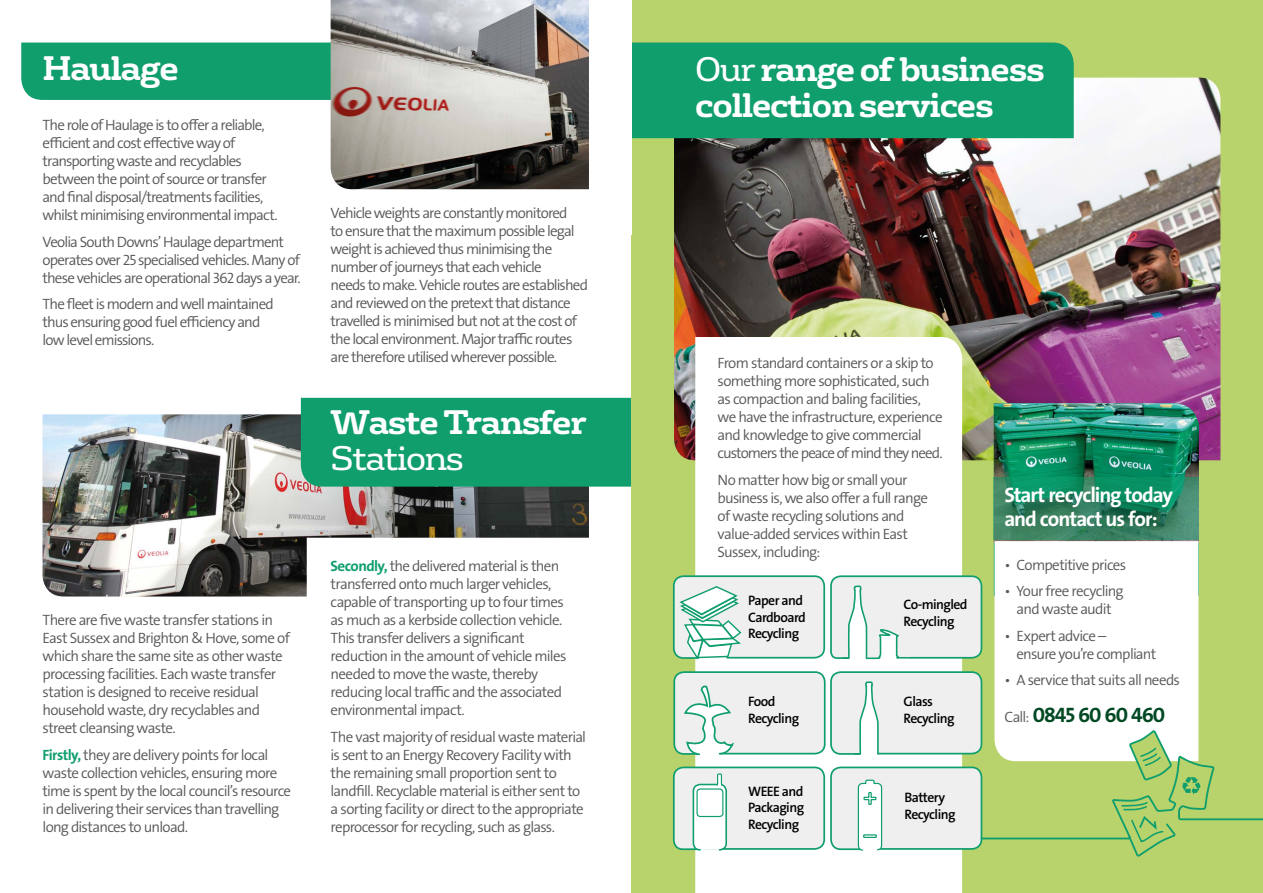
<style>
.page{position:relative;width:1263px;height:893px;background:#fff}
.page>*{position:absolute;margin:0;border:0;box-sizing:border-box;transform-origin:0 0}
.t1{font:700 33px/36px "FS Rufus";letter-spacing:-.04em;color:#fff}
.t2{font:33px "FS Rufus";letter-spacing:-.04em;color:#fff}
.t3{font:21px/24px "The Sans Veolia W7 Bld";letter-spacing:-.05em;color:#fff}
.t4{font:21px "The Sans Veolia W7 Bld";letter-spacing:-.045em;color:#004923}
.t5{font:15px/18px "The Sans Veolia W4 Se Lig";letter-spacing:-.05em;color:#575756}
.t6{font:13.8px/16.5px "The Sans Veolia W6 Se Bld";letter-spacing:-.04em;color:#000}
.s1{font-family:"The Sans Veolia W7 Bld";color:#109e6d}
.s2{font-weight:400}
.s3{font-family:"The Sans Veolia W4 Se Lig";font-size:15px;color:#575756}
</style>
<div class="page">
<img style="left:43px;top:414px;width:546px;height:182px">
<div style="left:301px;top:398px;width:330px;height:89px;background:#109e6d"></div>
<svg style="left:307px;top:538px;width:282px;height:58px"></svg>
<div style="left:631px;top:0;width:632px;height:893px;background:#b9d36c"></div>
<img style="left:674px;top:78px;width:546px;height:382px">
<div style="left:695px;top:337px;width:267px;height:556px;background:#fff"></div>
<div style="left:673px;top:671px;width:152px;height:84px;background:#efeff0;border:2px solid #109e6d;border-radius:10px"></div>
<svg style="left:683px;top:685px;width:54px;height:71px"></svg>
<div style="left:673px;top:767px;width:152px;height:83px;background:#efeff0;border:2px solid #109e6d;border-radius:10px"></div>
<div style="left:693px;top:784px;width:34px;height:67px;background:#fff;border:2px solid #109e6d;border-radius:7px"></div>
<div style="left:696px;top:788px;width:27px;height:29px;border:1px solid #109e6d;border-radius:3px"></div>
<svg style="left:716px;top:773px;width:7px;height:13px"></svg>
<div style="left:673px;top:575px;width:152px;height:84px;background:#efeff0;border:2px solid #109e6d;border-radius:10px"></div>
<svg style="left:678px;top:586px;width:65px;height:76px"></svg>
<div style="left:631px;top:43px;width:443px;height:95px;background:#109e6d"></div>
<div style="left:21px;top:43px;width:310px;height:57px;background:#109e6d"></div>
<img style="left:331px;top:0;width:258px;height:189px">
<svg style="left:829px;top:403px;width:434px;height:453px"></svg>
<svg style="left:994px;top:477px;width:205px;height:63px;background:#298462"></svg>
<h1 class="t1" style="left:43px;top:48px;width:138px">Haulage</h1>
<p class="t5" style="left:43px;top:116px;width:237px">The role of Haulage is to offer a reliable, efficient and cost effective way of transporting waste and recyclables between the point of source or transfer and final disposal/treatments facilities, whilst minimising environmental impact.</p>
<p class="t5" style="left:43px;top:233px;width:260px">Veolia South Downs’ Haulage department operates over 25 specialised vehicles. Many of these vehicles are operational 362 days a year.</p>
<p class="t5" style="left:43px;top:295px;width:233px">The fleet is modern and well maintained thus ensuring good fuel efficiency and low level emissions.</p>
<p class="t5" style="left:331px;top:204px;width:259px">Vehicle weights are constantly monitored<br>to ensure that the maximum possible legal weight is achieved thus minimising the number of journeys that each vehicle<br>needs to make. Vehicle routes are established and reviewed on the pretext that distance travelled is minimised but not at the cost of the local environment. Major traffic routes are therefore utilised wherever possible.</p>
<h1 class="t1" style="left:331px;top:402px;width:258px">Waste Transfer</h1>
<h1 class="t2" style="left:331px;top:431px;width:135px">Stations</h1>
<p class="t5" style="left:43px;top:611px;width:249px">There are five waste transfer stations in East Sussex and Brighton &amp; Hove, some of which share the same site as other waste processing facilities. Each waste transfer station is designed to receive residual household waste, dry recyclables and street cleansing waste.</p>
<p class="t5" style="left:43px;top:745px;width:250px"><span class="s1">Firstly,</span> they are delivery points for local waste collection vehicles, ensuring more time is spent by the local council’s resource in delivering their services than travelling long distances to unload.</p>
<p class="t5" style="left:331px;top:557px;width:237px"><span class="s1">Secondly,</span> the delivered material is then transferred onto much larger vehicles, capable of transporting up to four times as much as a kerbside collection vehicle.<br>This transfer delivers a significant reduction in the amount of vehicle miles needed to move the waste, thereby reducing local traffic and the associated environmental impact.</p>
<p class="t5" style="left:331px;top:728px;width:257px">The vast majority of residual waste material is sent to an Energy Recovery Facility with the remaining small proportion sent to landfill. Recyclable material is either sent to a sorting facility or direct to the appropriate reprocessor for recycling, such as glass.</p>
<h1 class="t1" style="left:695px;top:48px;width:351px"><span class="s2">Our</span> range of business collection services</h1>
<p class="t5" style="left:718px;top:354px;width:227px">From standard containers or a skip to something more sophisticated, such as compaction and baling facilities, we have the infrastructure, experience and knowledge to give commercial customers the peace of mind they need.</p>
<p class="t5" style="left:718px;top:471px;width:212px">No matter how big or small your business is, we also offer a full range of waste recycling solutions and value-added services within East<br>Sussex, including:</p>
<p class="t6" style="left:748px;top:592px;width:59px">Paper and<br>Cardboard<br>Recycling</p>
<p class="t6" style="left:748px;top:693px;width:52px">Food<br>Recycling</p>
<p class="t6" style="left:748px;top:783px;width:57px;text-align:justify">WEEE and Packaging Recycling</p>
<p class="t6" style="left:903px;top:596px;width:66px">Co-mingled<br>Recycling</p>
<p class="t6" style="left:904px;top:596px;width:69px;text-indent:14px">mposting<br>Fa ilit es</p>
<p class="t6" style="left:903px;top:693px;width:52px">Glass<br>Recycling</p>
<p class="t6" style="left:904px;top:709px;width:48px">Fa ilit es</p>
<p class="t6" style="left:904px;top:789px;width:52px">Battery<br>Recycling</p>
<h2 class="t3" style="left:1004px;top:483px;width:170px">Start recycling today and contact us for:</h2>
<p class="t5" style="left:1004px;top:556px;width:123px">• Competitive prices</p>
<p class="t5" style="left:1004px;top:582px;width:121px;text-align:center">• Your free recycling and waste audit</p>
<p class="t5" style="left:1016px;top:627px;width:142px;text-indent:-12px">• Expert advice –<br>ensure you’re compliant</p>
<p class="t5" style="left:1004px;top:671px;width:177px">• A service that suits all needs</p>
<h2 class="t4" style="left:1004px;top:701px;width:162px"><span class="s3">Call:</span> 0845 60 60 460</h2>
</div>
